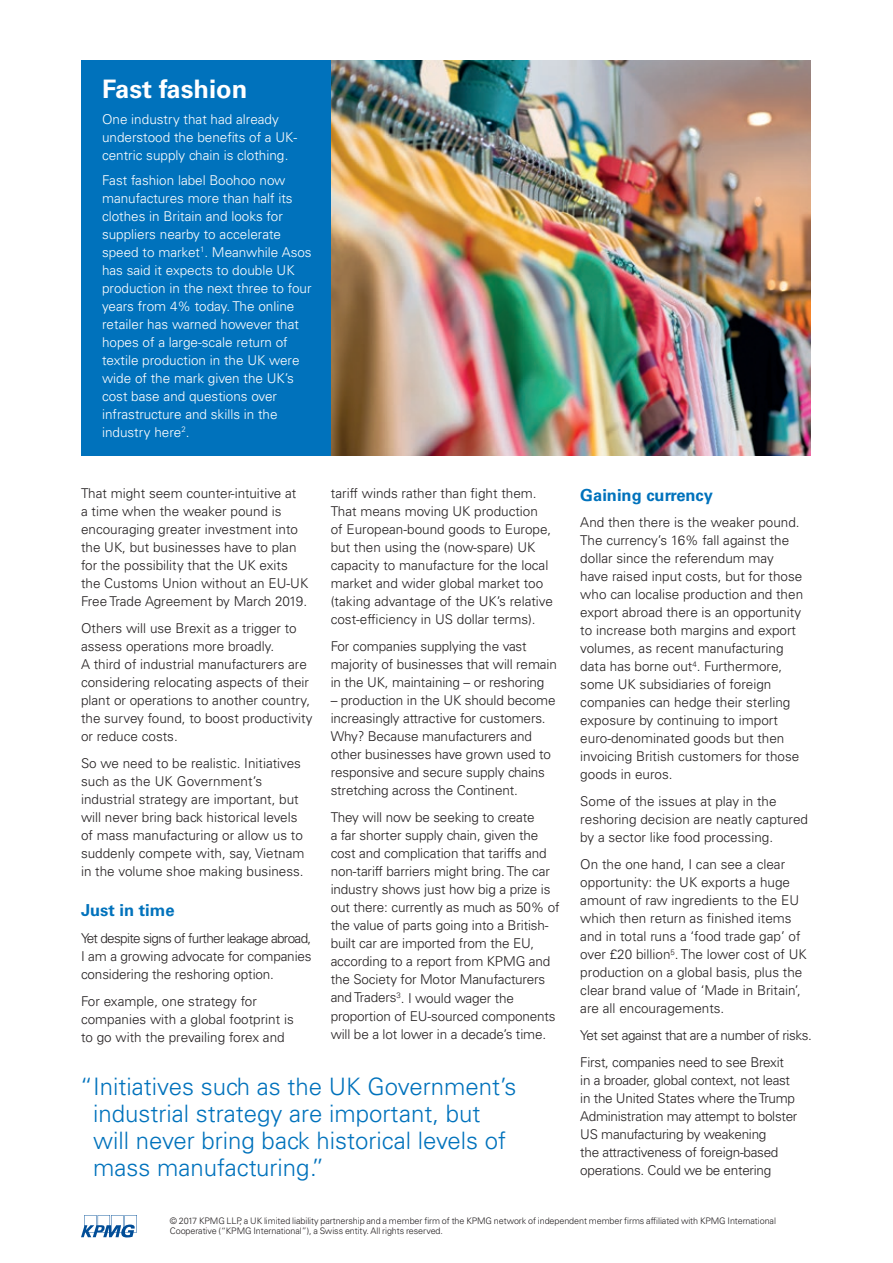
<style>
.page{position:relative;width:893px;height:1263px;background:#fff}
.page>*{position:absolute;margin:0;border:0;box-sizing:border-box;transform-origin:0 0}
.t1{font:700 25.5px "Univers LT Std";color:#fff}
.t2{font:300 24px/27px "Univers LT Std";color:#0072bc}
.t3{font:700 16.5px "Univers LT Std";color:#0072bc}
.t4{font:300 13.5px/18px "Univers LT Std";color:#231f20}
.t5{font:300 13.5px/18px "Univers LT Std";color:#fff}
.t6{font:300 13.5px/18px "Univers LT Std";letter-spacing:-.02em;color:#231f20}
.t7{font:300 13.5px/27px "Univers LT Std";letter-spacing:-.03em;color:#231f20}
.t8{font:300 9px/10.8px "Univers LT Std";letter-spacing:-.01em;color:#231f20}
</style>
<div class="page">
<img style="left:331px;top:60px;width:479px;height:396px">
<svg style="left:81px;top:1215px;width:56px;height:22px"></svg>
<div style="left:81px;top:60px;width:250px;height:396px;background:#0072bc"></div>
<h1 class="t1" style="left:102px;top:74px;width:147px">Fast fashion</h1>
<p class="t5" style="left:102px;top:110px;width:197px">One industry that had already understood the benefits of a UK&shy;centric supply chain is clothing.</p>
<p class="t5" style="left:102px;top:171px;width:211px">Fast fashion label Boohoo now manufactures more than half its clothes in Britain and looks for suppliers nearby to accelerate speed to market<sup>1</sup>. Meanwhile Asos has said it expects to double UK production in the next three to four years from 4% today. The online retailer has warned however that hopes of a large-scale return of textile production in the UK were wide of the mark given the UK’s cost base and questions over infrastructure and skills in the industry here<sup>2</sup>.</p>
<p class="t3" style="left:580px;top:485px;width:134px">Gaining currency</p>
<p class="t4" style="left:580px;top:513px;width:224px">And then there is the weaker pound.<br>The currency’s 16% fall against the dollar since the referendum may have raised input costs, but for those who can localise production and then export abroad there is an opportunity to increase both margins and export volumes, as recent manufacturing data has borne out<sup>4</sup>. Furthermore, some UK subsidiaries of foreign companies can hedge their sterling exposure by continuing to import euro-denominated goods but then invoicing British customers for those goods in euros.</p>
<p class="t4" style="left:580px;top:792px;width:229px">Some of the issues at play in the reshoring decision are neatly captured by a sector like food processing.</p>
<p class="t4" style="left:580px;top:855px;width:228px">On the one hand, I can see a clear opportunity: the UK exports a huge amount of raw ingredients to the EU which then return as finished items and in total runs a ‘food trade gap’ of over £20 billion<sup>5</sup>. The lower cost of UK production on a global basis, plus the clear brand value of ‘Made in Britain’, are all encouragements.</p>
<p class="t7" style="left:580px;top:1022px;width:233px">Yet set against that are a number of risks.<br>First, companies need to see Brexit</p>
<p class="t6" style="left:580px;top:1071px;width:219px">in a broader, global context, not least in the United States where the Trump Administration may attempt to bolster US manufacturing by weakening<br>the attractiveness of foreign-based operations. Could we be entering</p>
<p class="t4" style="left:331px;top:485px;width:224px">tariff winds rather than fight them.<br>That means moving UK production of European-bound goods to Europe, but then using the (now-spare) UK capacity to manufacture for the local market and wider global market too (taking advantage of the UK’s relative cost-efficiency in US dollar terms).</p>
<p class="t4" style="left:331px;top:638px;width:228px">For companies supplying the vast majority of businesses that will remain in the UK, maintaining – or reshoring</p>
<p class="t4" style="left:331px;top:692px;width:226px">– production in the UK should become increasingly attractive for customers.<br>Why? Because manufacturers and other businesses have grown used to responsive and secure supply chains stretching across the Continent.</p>
<p class="t4" style="left:331px;top:809px;width:231px">They will now be seeking to create<br>a far shorter supply chain, given the cost and complication that tariffs and non-tariff barriers might bring. The car industry shows just how big a prize is out there: currently as much as 50% of the value of parts going into a British&shy;built car are imported from the EU, according to a report from KPMG and the Society for Motor Manufacturers and Traders<sup>3</sup>. I would wager the proportion of EU-sourced components will be a lot lower in a decade’s time.</p>
<p class="t4" style="left:81px;top:485px;width:229px">That might seem counter-intuitive at<br>a time when the weaker pound is encouraging greater investment into the UK, but businesses have to plan for the possibility that the UK exits the Customs Union without an EU-UK Free Trade Agreement by March 2019.</p>
<p class="t4" style="left:81px;top:620px;width:233px">Others will use Brexit as a trigger to assess operations more broadly.<br>A third of industrial manufacturers are considering relocating aspects of their plant or operations to another country, the survey found, to boost productivity or reduce costs.</p>
<p class="t4" style="left:81px;top:755px;width:225px">So we need to be realistic. Initiatives such as the UK Government’s industrial strategy are important, but will never bring back historical levels of mass manufacturing or allow us to suddenly compete with, say, Vietnam in the volume shoe making business.</p>
<p class="t3" style="left:81px;top:901px;width:95px">Just in time</p>
<p class="t4" style="left:81px;top:929px;width:232px;text-align:justify">Yet despite signs of further leakage abroad, I am a growing advocate for companies considering the reshoring option.</p>
<p class="t4" style="left:81px;top:992px;width:214px">For example, one strategy for companies with a global footprint is to go with the prevailing forex and</p>
<h2 class="t2" style="left:93px;top:1073px;width:425px;text-indent:-13px">“Initiatives such as the UK Government’s industrial strategy are important, but will never bring back historical levels of mass manufacturing.”</h2>
<p class="t8" style="left:170px;top:1215px;width:608px">© 2017 KPMG LLP, a UK limited liability partnership and a member firm of the KPMG network of independent member firms affiliated with KPMG International<br>Cooperative (“KPMG International”), a Swiss entity. All rights reserved.</p>
</div>
